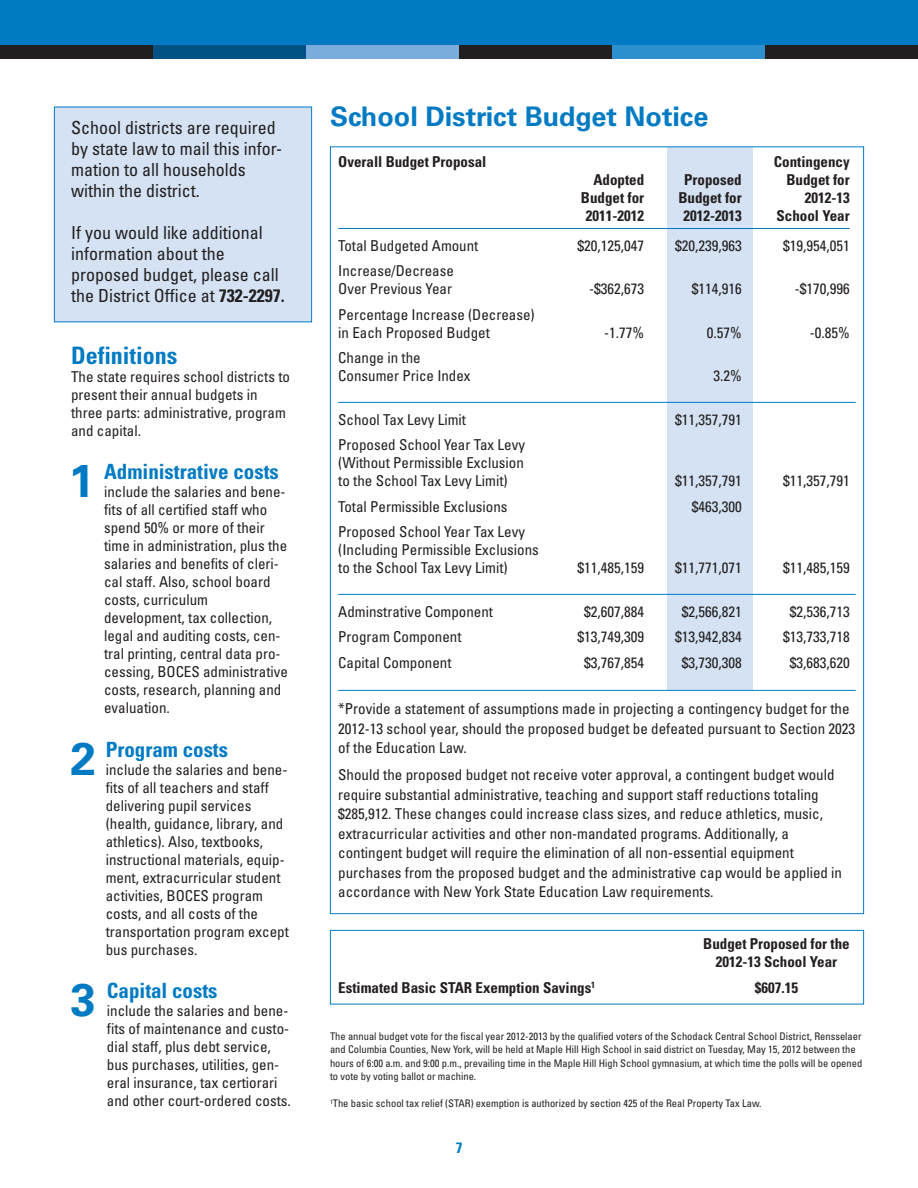
<style>
.page{position:relative;width:918px;height:1188px;background:#fff}
.page>*{position:absolute;margin:0;border:0;box-sizing:border-box;transform-origin:0 0}
.t1{font:700 27px "Univers";color:#007bc3}
.t2{font:700 condensed 24px "Univers";color:#007bc3}
.t3{font:700 condensed 21px "Univers";color:#007bc3}
.t4{font:condensed 18px/21px "Univers";color:#231f20}
.t5{font:condensed 15px/18px "Univers";color:#231f20}
.t6{font:700 condensed 15px/18px "Univers";color:#231f20;text-align:center}
.t7{font:700 condensed 15px "Univers";color:#007bc3}
.t8{font:condensed 10.5px/13.5px "Univers";color:#231f20}
.s1{font-weight:700}
.s2{font-stretch:normal;font-size:45.9px}
.s3{font-stretch:normal;color:#fff}
</style>
<div class="page">
<div style="left:55px;top:107px;width:256px;height:214px;background:#d4e2f3"></div>
<div style="left:54px;top:107px;width:258px;height:215px;border:1px solid #007bc3"></div>
<div style="left:0;top:0;width:918px;height:45px;background:#007bc3"></div>
<div style="left:306px;top:45px;width:153px;height:13px;background:#7aacdc"></div>
<div style="left:153px;top:45px;width:153px;height:13px;background:#005184"></div>
<div style="left:459px;top:45px;width:153px;height:13px;background:#231f20"></div>
<div style="left:612px;top:45px;width:153px;height:13px;background:#2c90cf"></div>
<div style="left:0;top:45px;width:153px;height:13px;background:#231f20"></div>
<div style="left:765px;top:45px;width:153px;height:13px;background:#231f20"></div>
<div style="left:667px;top:147px;width:86px;height:543px;background:#d4e2f3"></div>
<hr style="left:338px;top:228px;width:512px;height:1px;background:#007bc3">
<hr style="left:338px;top:402px;width:518px;height:1px;background:#007bc3">
<hr style="left:338px;top:594px;width:518px;height:1px;background:#007bc3">
<hr style="left:338px;top:690px;width:518px;height:1px;background:#007bc3">
<div style="left:330px;top:930px;width:534px;height:74px;border:1px solid #007bc3"></div>
<p class="t4" style="left:71px;top:119px;width:213px">School districts are required by state law to mail this infor&shy;mation to all households within the district.</p>
<p class="t4" style="left:71px;top:224px;width:215px">If you would like additional information about the proposed budget, please call the District Office at <span class="s1">732-2297.</span></p>
<h2 class="t2" style="left:71px;top:347px;width:108px">Definitions</h2>
<p class="t5" style="left:71px;top:369px;width:220px">The state requires school districts to present their annual budgets in three parts: administrative, program and capital.</p>
<h3 class="t3" style="left:69px;top:464px;width:212px"><span class="s2">1</span><span class="s3">.</span> Administrative costs</h3>
<p class="t5" style="left:104px;top:484px;width:186px">include the salaries and bene&shy;fits of all certified staff who spend 50% or more of their time in administration, plus the salaries and benefits of cleri&shy;cal staff. Also, school board costs, curriculum development, tax collection, legal and auditing costs, cen&shy;tral printing, central data pro&shy;cessing, BOCES administrative costs, research, planning and evaluation.</p>
<h3 class="t3" style="left:70px;top:742px;width:159px"><span class="s2">2</span><span class="s3">.</span> Program costs</h3>
<p class="t5" style="left:106px;top:762px;width:185px">include the salaries and bene&shy;fits of all teachers and staff delivering pupil services (health, guidance, library, and athletics). Also, textbooks, instructional materials, equip&shy;ment, extracurricular student activities, BOCES program costs, and all costs of the transportation program except bus purchases.</p>
<h3 class="t3" style="left:70px;top:983px;width:149px"><span class="s2">3</span><span class="s3">.</span> Capital costs</h3>
<p class="t5" style="left:107px;top:1003px;width:186px">include the salaries and bene&shy;fits of maintenance and custo&shy;dial staff, plus debt service, bus purchases, utilities, gen&shy;eral insurance, tax certiorari and other court-ordered costs.</p>
<h1 class="t1" style="left:330px;top:107px;width:380px">School District Budget Notice</h1>
<p class="t6" style="left:338px;top:154px;width:150px">Overall Budget Proposal</p>
<p class="t6" style="left:774px;top:154px;width:77px">Contingency</p>
<p class="t6" style="left:593px;top:172px;width:52px">Adopted</p>
<p class="t6" style="left:684px;top:172px;width:59px">Proposed</p>
<p class="t6" style="left:786px;top:172px;width:65px">Budget for</p>
<p class="t6" style="left:581px;top:190px;width:65px">Budget for</p>
<p class="t6" style="left:678px;top:190px;width:65px">Budget for</p>
<p class="t6" style="left:805px;top:190px;width:46px">2012-13</p>
<p class="t6" style="left:586px;top:208px;width:60px">2011-2012</p>
<p class="t6" style="left:683px;top:208px;width:60px">2012-2013</p>
<p class="t6" style="left:777px;top:208px;width:75px">School Year</p>
<p class="t5" style="left:338px;top:238px;width:142px">Total Budgeted Amount</p>
<p class="t5" style="left:578px;top:238px;width:68px">$20,125,047</p>
<p class="t5" style="left:675px;top:238px;width:68px">$20,239,963</p>
<p class="t5" style="left:783px;top:238px;width:68px">$19,954,051</p>
<p class="t5" style="left:338px;top:263px;width:117px">Increase/Decrease<br>Over Previous Year</p>
<p class="t5" style="left:589px;top:281px;width:56px">-$362,673</p>
<p class="t5" style="left:692px;top:281px;width:51px">$114,916</p>
<p class="t5" style="left:795px;top:281px;width:56px">-$170,996</p>
<p class="t5" style="left:338px;top:307px;width:198px">Percentage Increase (Decrease) in Each Proposed Budget</p>
<p class="t5" style="left:338px;top:350px;width:134px">Change in the<br>Consumer Price Index</p>
<p class="t5" style="left:604px;top:325px;width:41px">-1.77%</p>
<p class="t5" style="left:707px;top:325px;width:36px">0.57%</p>
<p class="t5" style="left:810px;top:325px;width:41px">-0.85%</p>
<p class="t5" style="left:713px;top:368px;width:30px">3.2%</p>
<p class="t5" style="left:338px;top:412px;width:129px">School Tax Levy Limit</p>
<p class="t5" style="left:675px;top:412px;width:68px">$11,357,791</p>
<p class="t5" style="left:338px;top:437px;width:188px;text-align:justify">Proposed School Year Tax Levy (Without Permissible Exclusion to the School Tax Levy Limit)</p>
<p class="t5" style="left:675px;top:473px;width:68px">$11,357,791</p>
<p class="t5" style="left:783px;top:473px;width:68px">$11,357,791</p>
<p class="t5" style="left:338px;top:499px;width:171px">Total Permissible Exclusions</p>
<p class="t5" style="left:692px;top:499px;width:51px">$463,300</p>
<p class="t5" style="left:338px;top:524px;width:202px">Proposed School Year Tax Levy (Including Permissible Exclusions to the School Tax Levy Limit)</p>
<p class="t5" style="left:578px;top:560px;width:68px">$11,485,159</p>
<p class="t5" style="left:675px;top:560px;width:68px">$11,771,071</p>
<p class="t5" style="left:783px;top:560px;width:68px">$11,485,159</p>
<p class="t5" style="left:338px;top:604px;width:156px">Adminstrative Component</p>
<p class="t5" style="left:584px;top:604px;width:61px">$2,607,884</p>
<p class="t5" style="left:682px;top:604px;width:61px">$2,566,821</p>
<p class="t5" style="left:790px;top:604px;width:61px">$2,536,713</p>
<p class="t5" style="left:338px;top:629px;width:125px">Program Component</p>
<p class="t5" style="left:578px;top:629px;width:68px">$13,749,309</p>
<p class="t5" style="left:675px;top:629px;width:68px">$13,942,834</p>
<p class="t5" style="left:783px;top:629px;width:68px">$13,733,718</p>
<p class="t5" style="left:338px;top:655px;width:115px">Capital Component</p>
<p class="t5" style="left:584px;top:655px;width:61px">$3,767,854</p>
<p class="t5" style="left:682px;top:655px;width:61px">$3,730,308</p>
<p class="t5" style="left:790px;top:655px;width:61px">$3,683,620</p>
<p class="t5" style="left:338px;top:700px;width:518px;line-height:19.5px">*Provide a statement of assumptions made in projecting a contingency budget for the<br>2012-13 school year, should the proposed budget be defeated pursuant to Section 2023 of the Education Law.</p>
<p class="t5" style="left:338px;top:766px;width:505px;line-height:19.5px">Should the proposed budget not receive voter approval, a contingent budget would require substantial administrative, teaching and support staff reductions totaling $285,912. These changes could increase class sizes, and reduce athletics, music, extracurricular activities and other non-mandated programs. Additionally, a contingent budget will require the elimination of all non-essential equipment purchases from the proposed budget and the administrative cap would be applied in accordance with New York State Education Law requirements.</p>
<p class="t6" style="left:703px;top:936px;width:148px">Budget Proposed for the<br>2012-13 School Year</p>
<p class="t6" style="left:338px;top:979px;width:259px">Estimated Basic STAR Exemption Savings<sup>1</sup></p>
<p class="t6" style="left:755px;top:979px;width:45px">$607.15</p>
<p class="t8" style="left:330px;top:1030px;width:534px">The annual budget vote for the fiscal year 2012-2013 by the qualified voters of the Schodack Central School District, Rensselaer and Columbia Counties, New York, will be held at Maple Hill High School in said district on Tuesday, May 15, 2012 between the hours of 6:00 a.m. and 9:00 p.m., prevailing time in the Maple Hill High School gymnasium, at which time the polls will be opened to vote by voting ballot or machine.</p>
<p class="t8" style="left:330px;top:1098px;width:433px"><sup>1</sup>The basic school tax relief (STAR) exemption is authorized by section 425 of the Real Property Tax Law.</p>
<p class="t7" style="left:456px;top:1142px;width:8px">7</p>
</div>
